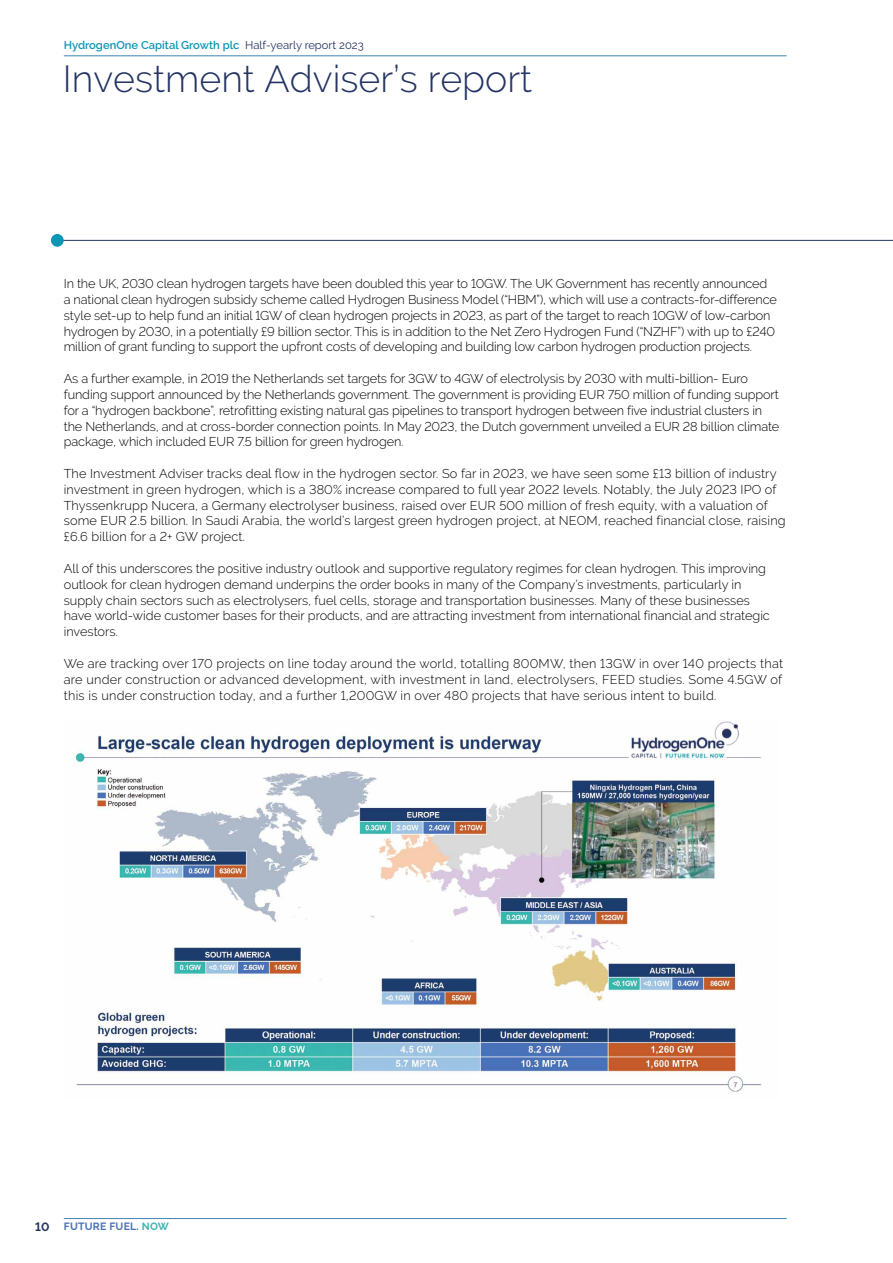
<style>
.page{position:relative;width:893px;height:1263px;background:#fff}
.page>*{position:absolute;margin:0;border:0;box-sizing:border-box;transform-origin:0 0}
.t1{font:300 37.5px "Raleway";color:#233363}
.t2{font:300 12.75px/15.8px "Raleway";letter-spacing:-.01em;color:#000}
.t3{font:300 12.75px/15.8px "Raleway";letter-spacing:.01em;color:#000}
.t4{font:600 11.25px "Raleway";color:#0b96b5}
.t5{font:700 10.5px "Raleway";letter-spacing:.02em;color:#4a72b8}
.s1{font-weight:400;color:#233363}
.s2{font-size:12px;color:#233363}
.s3{color:#37b7af}
</style>
<div class="page">
<hr style="left:64px;top:56px;width:723px;height:1px;background:#4186b2">
<hr style="left:60px;top:240px;width:833px;height:1px;background:#233363">
<div style="left:51px;top:234px;width:13px;height:13px;background:#0b96b5;border-radius:50%"></div>
<hr style="left:64px;top:1218px;width:723px;height:1px;background:#4186b2">
<img style="left:74px;top:721px;width:687px;height:371px">
<p class="t4" style="left:64px;top:38px;width:302px">HydrogenOne Capital Growth plc <span class="s1">Half-yearly report 2023</span></p>
<h1 class="t1" style="left:63px;top:56px;width:471px">Investment Adviser’s report</h1>
<p class="t2" style="left:64px;top:276px;width:715px">In the UK, 2030 clean hydrogen targets have been doubled this year to 10GW. The UK Government has recently announced a national clean hydrogen subsidy scheme called Hydrogen Business Model (“HBM”), which will use a contracts-for-difference style set-up to help fund an initial 1GW of clean hydrogen projects in 2023, as part of the target to reach 10GW of low-carbon hydrogen by 2030, in a potentially £9 billion sector. This is in addition to the Net Zero Hydrogen Fund (“NZHF”) with up to £240 million of grant funding to support the upfront costs of developing and building low carbon hydrogen production projects.</p>
<p class="t2" style="left:64px;top:371px;width:717px">As a further example, in 2019 the Netherlands set targets for 3GW to 4GW of electrolysis by 2030 with multi-billion- Euro funding support announced by the Netherlands government. The government is providing EUR 750 million of funding support for a “hydrogen backbone”, retrofitting existing natural gas pipelines to transport hydrogen between five industrial clusters in the Netherlands, and at cross-border connection points. In May 2023, the Dutch government unveiled a EUR 28 billion climate package, which included EUR 7.5 billion for green hydrogen.</p>
<p class="t3" style="left:64px;top:466px;width:723px">The Investment Adviser tracks deal flow in the hydrogen sector. So far in 2023, we have seen some £13 billion of industry investment in green hydrogen, which is a 380% increase compared to full year 2022 levels. Notably, the July 2023 IPO of Thyssenkrupp Nucera, a Germany electrolyser business, raised over EUR 500 million of fresh equity, with a valuation of some EUR 2.5 billion. In Saudi Arabia, the world’s largest green hydrogen project, at NEOM, reached financial close, raising £6.6 billion for a 2+ GW project.</p>
<p class="t2" style="left:64px;top:561px;width:708px">All of this underscores the positive industry outlook and supportive regulatory regimes for clean hydrogen. This improving outlook for clean hydrogen demand underpins the order books in many of the Company’s investments, particularly in supply chain sectors such as electrolysers, fuel cells, storage and transportation businesses. Many of these businesses have world‑wide customer bases for their products, and are attracting investment from international financial and strategic investors.</p>
<p class="t2" style="left:64px;top:656px;width:721px;text-align:justify">We are tracking over 170 projects on line today around the world, totalling 800MW, then 13GW in over 140 projects that are under construction or advanced development, with investment in land, electrolysers, FEED studies. Some 4.5GW of this is under construction today, and a further 1,200GW in over 480 projects that have serious intent to build.</p>
<p class="t5" style="left:35px;top:1220px;width:135px"><span class="s2">10</span> FUTURE FUEL. <span class="s3">NOW</span></p>
</div>
